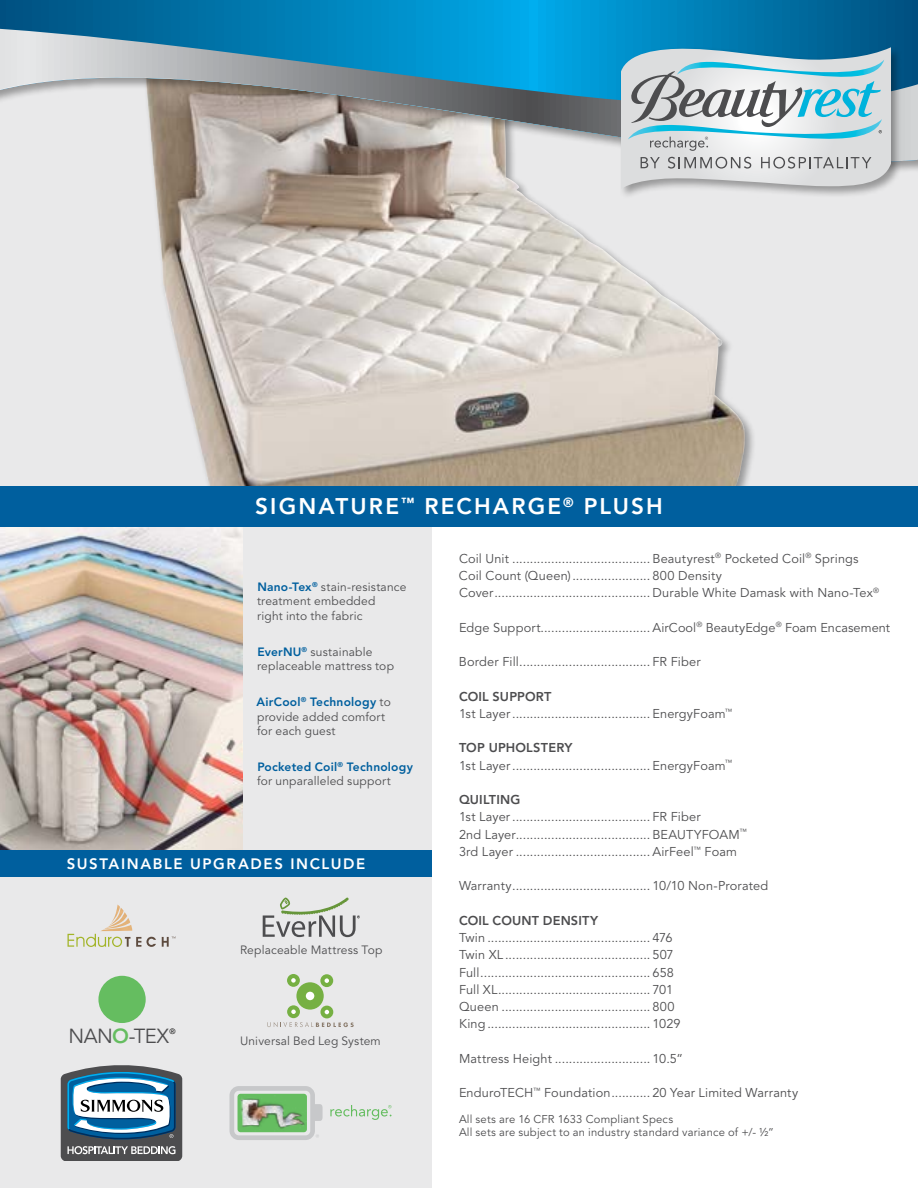
<style>
.page{position:relative;width:918px;height:1188px;background:#fff}
.page>*{position:absolute;margin:0;border:0;box-sizing:border-box;transform-origin:0 0}
.t1{font:800 22.5px "Avenir LT Std";letter-spacing:.095em;color:#fff}
.t2{font:20.25px "Avenir LT Std";letter-spacing:-.03em;color:#4d4d4f}
.t3{font:800 15px "Avenir LT Std";letter-spacing:.105em;color:#fff}
.t4{font:12.75px/17.2px "Avenir LT Std";letter-spacing:.01em;color:#4d4d4f}
.t5{font:800 12.75px "Avenir LT Std";letter-spacing:.015em;color:#4d4d4f}
.t6{font:12px/14.4px "Avenir LT Std";letter-spacing:.015em;color:#4d4d4f}
.t7{font:800 12px/14.4px "Avenir LT Std";color:#005f9e}
.t8{font:11.25px/13.5px "Avenir LT Std";letter-spacing:.02em;color:#4d4d4f}
.t9{font:7.65px "Avenir LT Std";color:#000}
.s1{font-weight:800;color:#005f9e}
.s2{font-weight:400;color:#4d4d4f}
.s3{font-weight:800;color:#65bd60}
.s4{font-weight:800}
</style>
<div class="page">
<div style="left:0;top:0;width:918px;height:486px;background:#e9e9ea"></div>
<img style="left:154px;top:173px;width:592px;height:313px">
<div style="left:0;top:526px;width:432px;height:662px;background:#e9e9ea"></div>
<div style="left:0;top:0;width:918px;height:173px;background:#000;opacity:.35"></div>
<svg style="left:0;top:0;width:918px;height:14px;background:#007bb2"></svg>
<svg style="left:0;top:14px;width:918px;height:148px"></svg>
<div style="left:620px;top:47px;width:282px;height:153px;background:#000;opacity:.35"></div>
<svg style="left:621px;top:34px;width:270px;height:155px"></svg>
<svg style="left:263px;top:898px;width:97px;height:39px"></svg>
<svg style="left:68px;top:934px;width:62px;height:13px"></svg>
<svg style="left:136px;top:937px;width:20px;height:10px"></svg>
<svg style="left:162px;top:937px;width:14px;height:10px"></svg>
<img style="left:101px;top:905px;width:31px;height:26px">
<div style="left:296px;top:982px;width:28px;height:28px;background:#76b043;border-radius:50%"></div>
<div style="left:306px;top:992px;width:8px;height:8px;background:#fff;border-radius:50%"></div>
<div style="left:287px;top:974px;width:13px;height:13px;background:#76b043;border-radius:50%"></div>
<svg style="left:291px;top:978px;width:5px;height:5px"></svg>
<svg style="left:320px;top:974px;width:13px;height:13px"></svg>
<svg style="left:325px;top:978px;width:4px;height:5px"></svg>
<div style="left:287px;top:1005px;width:13px;height:13px;background:#76b043;border-radius:50%"></div>
<svg style="left:291px;top:1010px;width:5px;height:4px"></svg>
<div style="left:320px;top:1006px;width:13px;height:12px;background:#76b043;border-radius:50%"></div>
<svg style="left:325px;top:1010px;width:4px;height:4px"></svg>
<svg style="left:267px;top:1022px;width:87px;height:5px"></svg>
<div style="left:98px;top:976px;width:48px;height:47px;background:#65bd60;border-radius:50%"></div>
<img style="left:0;top:526px;width:243px;height:324px">
<div style="left:0;top:486px;width:918px;height:40px;background:#005f9e"></div>
<div style="left:0;top:850px;width:432px;height:28px;background:#005f9e"></div>
<svg style="left:61px;top:1065px;width:121px;height:96px;background:#69879b"></svg>
<svg style="left:330px;top:1105px;width:62px;height:15px"></svg>
<svg style="left:230px;top:1086px;width:93px;height:54px"></svg>
<h1 class="t1" style="left:255px;top:493px;width:409px">SIGNATURE<sup>™</sup> RECHARGE<sup>®</sup> PLUSH</h1>
<p class="t6" style="left:257px;top:580px;width:151px"><span class="s1">NANO-TEX</span><sup>®</sup> stain-resistance treatment embedded<br>right into the fabric</p>
<p class="t6" style="left:257px;top:645px;width:138px"><span class="s1">EVERNU</span> <sup>®</sup> sustainable replaceable mattress top</p>
<p class="t6" style="left:257px;top:695px;width:136px"><span class="s1">AIRCOOL</span><sup>®</sup> <span class="s1">TECHNOLOGY</span> to provide added comfort for each guest</p>
<p class="t7" style="left:257px;top:760px;width:157px">POCKETED COIL<sup>®</sup> TECHNOLOGY <span class="s2">for unparalleled support</span></p>
<p class="t3" style="left:67px;top:855px;width:300px">SUSTAINABLE UPGRADES INCLUDE</p>
<p class="t6" style="left:240px;top:943px;width:144px">Replaceable Mattress Top</p>
<h2 class="t2" style="left:69px;top:1025px;width:102px">Nan <span class="s3">O</span>-TEX</h2>
<p class="t6" style="left:240px;top:1034px;width:142px">Universal Bed Leg System</p>
<p class="t9" style="left:169px;top:1027px;width:8px">®</p>
<p class="t4" style="left:459px;top:550px;width:422px">Coil Unit ....................................... Beautyrest<sup>®</sup> Pocketed Coil<sup>®</sup> Springs<br>Coil Count (Queen)...................... 800 Density<br>Cover............................................ Durable White Damask with Nano-Tex<sup>®</sup></p>
<p class="t4" style="left:459px;top:619px;width:433px">Edge Support............................... AirCool<sup>®</sup> BeautyEdge<sup>®</sup> Foam Encasement</p>
<p class="t4" style="left:459px;top:653px;width:243px">Border Fill..................................... FR Fiber</p>
<p class="t4" style="left:459px;top:688px;width:275px"><span class="s4">COIL SUPPORT<br></span>1st Layer....................................... EnergyFoam<sup>™</sup></p>
<p class="t4" style="left:459px;top:740px;width:275px"><span class="s4">TOP UPHOLSTERY<br></span>1st Layer....................................... EnergyFoam<sup>™</sup></p>
<p class="t5" style="left:459px;top:792px;width:63px">QUILTING</p>
<p class="t4" style="left:459px;top:809px;width:289px">1st Layer....................................... FR Fiber<br>2nd Layer...................................... BeautyFoam <sup>™<br></sup>3rd Layer ...................................... AirFeel<sup>™</sup> Foam</p>
<p class="t4" style="left:459px;top:878px;width:311px">Warranty....................................... 10/10 Non-Prorated</p>
<p class="t5" style="left:459px;top:913px;width:141px">COIL COUNT DENSITY</p>
<p class="t4" style="left:459px;top:929px;width:223px">Twin .............................................. 476<br>Twin XL ......................................... 507<br>Full................................................ 658<br>Full XL........................................... 701<br>Queen .......................................... 800<br>King.............................................. 1029</p>
<p class="t4" style="left:459px;top:1050px;width:226px">Mattress Height ........................... 10.5”</p>
<p class="t4" style="left:459px;top:1085px;width:341px">EnduroTECH<sup>™</sup> Foundation........... 20 Year Limited Warranty</p>
<p class="t8" style="left:459px;top:1112px;width:317px">All sets are 16 CFR 1633 Compliant Specs<br>All sets are subject to an industry standard variance of +/- ½”</p>
</div>
